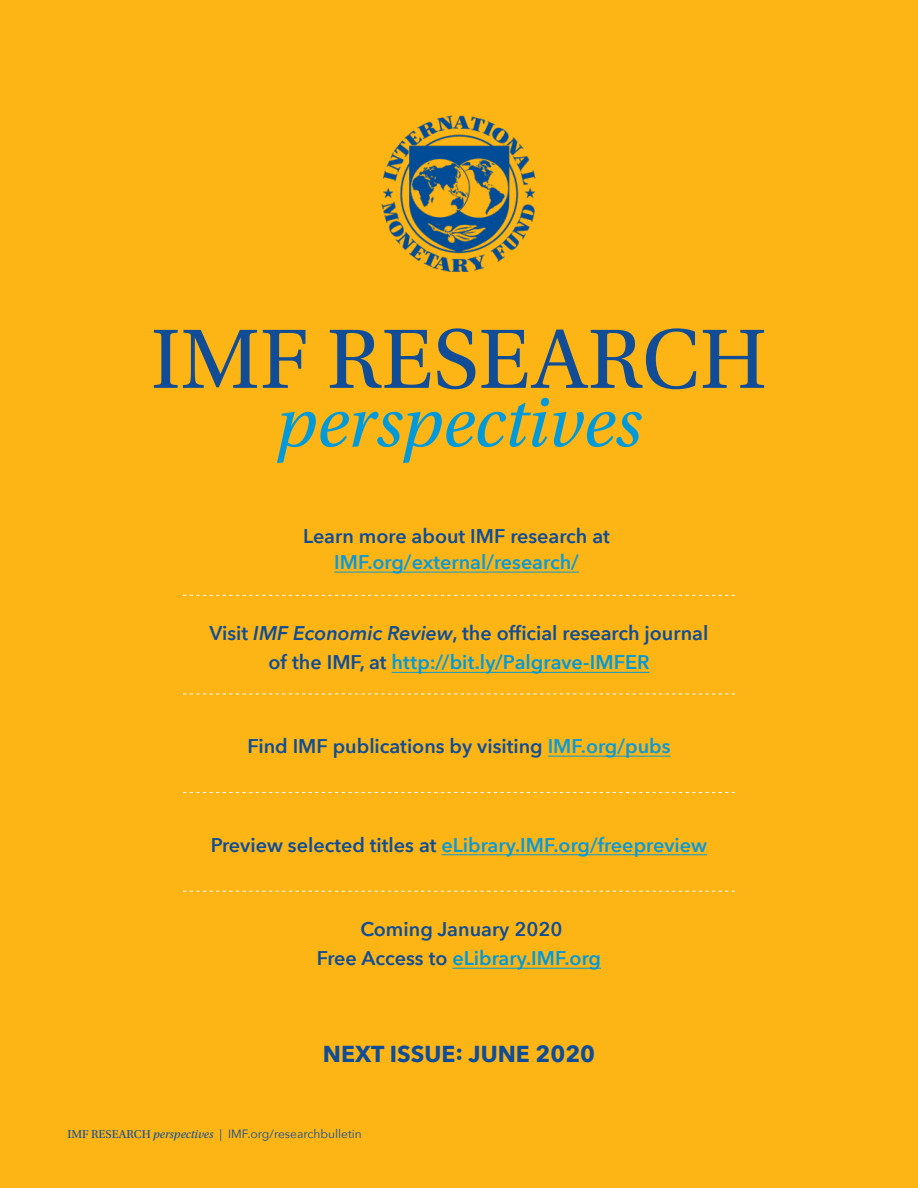
<style>
.page{position:relative;width:918px;height:1188px;background:#fdb515}
.page>*{position:absolute;margin:0;border:0;box-sizing:border-box;transform-origin:0 0}
.t1{font:88.8px "Utopia Std";color:#104d96}
.t2{font:italic 72.75px "Utopia Std";color:#009ada}
.t3{font:700 23.1px "Avenir Next";color:#104d96}
.t4{font:600 19.8px/29.7px "Avenir Next";color:#104d96;text-align:center}
.t5{font:600 19.8px "Avenir Next";color:#0c9ad6}
.t6{font:12px "Avenir Next";color:#104d96}
.s1{font-style:italic}
.s2{color:#009ada}
.s3{color:#0c9ad6}
.s4{color:#104d96}
.s5{font-family:"Utopia Std"}
.s6{font-family:"Utopia Std";font-style:italic}
</style>
<div class="page">
<svg style="left:183px;top:595px;width:552px;height:1px"></svg>
<svg style="left:183px;top:694px;width:552px;height:1px"></svg>
<svg style="left:183px;top:792px;width:552px;height:1px"></svg>
<svg style="left:183px;top:891px;width:552px;height:1px"></svg>
<hr style="left:441px;top:854px;width:266px;height:1px;background:#0c9ad6">
<hr style="left:452px;top:968px;width:149px;height:1px;background:#009ada">
<hr style="left:334px;top:572px;width:245px;height:1px;background:#0c9ad6">
<hr style="left:392px;top:672px;width:258px;height:1px;background:#009ada">
<hr style="left:548px;top:756px;width:123px;height:1px;background:#0c9ad6">
<img style="left:381px;top:115px;width:155px;height:157px">
<h1 class="t1" style="left:151px;top:311px;width:618px">IMF RESEARCH</h1>
<h2 class="t2" style="left:276px;top:383px;width:367px">perspectives</h2>
<p class="t4" style="left:303px;top:520px;width:308px">Learn more about IMF research at</p>
<p class="t5" style="left:334px;top:545px;width:246px">IMF.org/external/research/</p>
<p class="t4" style="left:210px;top:617px;width:500px">Visit <span class="s1">IMF Economic Review</span>, the official research journal of the IMF, at <span class="s2">http://bit.ly/Palgrave-IMFER</span></p>
<p class="t4" style="left:247px;top:731px;width:425px">Find IMF publications by visiting <span class="s3">IMF.org/pubs</span></p>
<p class="t5" style="left:211px;top:828px;width:498px"><span class="s4">Preview selected titles at</span> eLibrary.IMF.org/freepreview</p>
<p class="t4" style="left:317px;top:913px;width:286px">Coming January 2020<br>Free Access to <span class="s2">eLibrary.IMF.org</span></p>
<p class="t3" style="left:323px;top:1034px;width:274px">NEXT ISSUE: JUNE 2020</p>
<p class="t6" style="left:68px;top:1124px;width:296px"><span class="s5">IMF RESEARCH</span> <span class="s6">perspectives</span> | IMF.org/researchbulletin</p>
</div>
